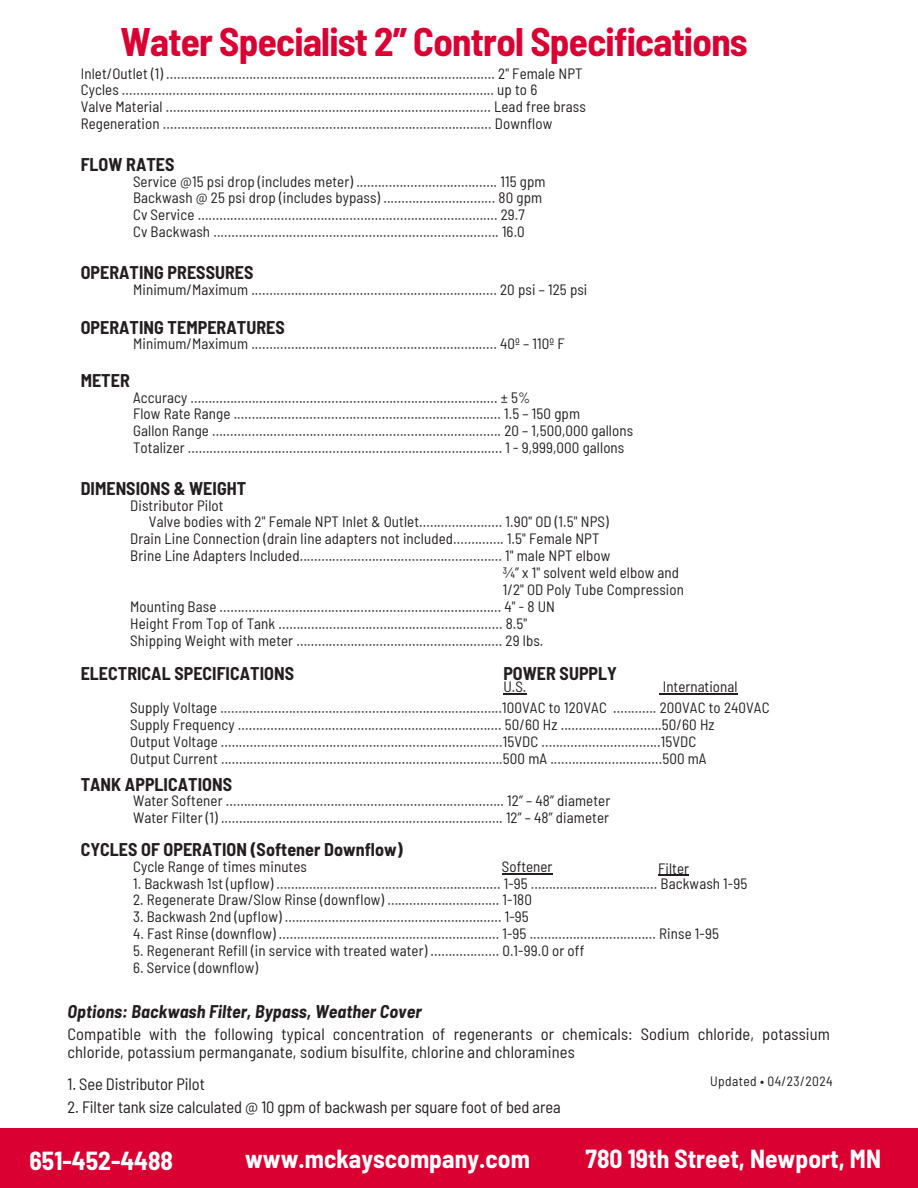
<style>
.page{position:relative;width:918px;height:1188px;background:#fff}
.page>*{position:absolute;margin:0;border:0;box-sizing:border-box;transform-origin:0 0}
.t1{font:700 semi-condensed 39px "Barlow";letter-spacing:-.02em;color:#db0032}
.t2{font:700 semi-condensed 25.5px "Barlow";color:#fff}
.t3{font:700 semi-condensed 18px "Barlow";color:#231f20}
.t4{font:italic 700 semi-condensed 18px "Barlow";letter-spacing:.005em;color:#231f20}
.t5{font:semi-condensed 16.5px/18px "Barlow";letter-spacing:.005em;color:#231f20}
.t6{font:semi-condensed 15px "Barlow";letter-spacing:.005em;color:#231f20}
.t7{font:semi-condensed 13.5px "Barlow";letter-spacing:.025em;color:#231f20}
</style>
<div class="page">
<div style="left:0;top:1128px;width:918px;height:60px;background:#db0032"></div>
<svg style="left:503px;top:693px;width:23px;height:1px"></svg>
<hr style="left:663px;top:693px;width:74px;height:1px;background:#231f20">
<hr style="left:502px;top:874px;width:51px;height:1px;background:#231f20">
<hr style="left:658px;top:875px;width:31px;height:1px;background:#231f20">
<h1 class="t1" style="left:120px;top:17px;width:629px">Water Specialist 2” Control Specifications</h1>
<p class="t6" style="left:81px;top:64px;width:503px">Inlet/Outlet (1) ........................................................................................... 2" Female NPT</p>
<p class="t6" style="left:81px;top:80px;width:458px">Cycles ....................................................................................................... up to 6</p>
<p class="t6" style="left:81px;top:97px;width:507px">Valve Material .......................................................................................... Lead free brass</p>
<p class="t6" style="left:81px;top:114px;width:473px">Regeneration ........................................................................................... Downflow</p>
<p class="t3" style="left:81px;top:153px;width:95px">FLOW RATES</p>
<p class="t6" style="left:133px;top:172px;width:414px">Service @15 psi drop (includes meter) ....................................... 115 gpm</p>
<p class="t6" style="left:133px;top:188px;width:411px">Backwash @ 25 psi drop (includes bypass) ............................... 80 gpm</p>
<p class="t6" style="left:133px;top:205px;width:393px">Cv Service ................................................................................... 29.7</p>
<h3 class="t6" style="left:133px;top:222px;width:393px">Cv Backwash ............................................................................... 16.0</h3>
<p class="t3" style="left:81px;top:261px;width:174px">OPERATING PRESSURES</p>
<p class="t6" style="left:133px;top:280px;width:456px">Minimum/Maximum .................................................................... 20 psi – 125 psi</p>
<p class="t3" style="left:81px;top:316px;width:206px">OPERATING TEMPERATURES</p>
<p class="t6" style="left:133px;top:334px;width:433px">Minimum/Maximum .................................................................... 40º – 110º F</p>
<h4 class="t3" style="left:81px;top:369px;width:51px">METER</h4>
<h3 class="t6" style="left:133px;top:388px;width:399px">Accuracy ..................................................................................... ± 5%</h3>
<p class="t6" style="left:133px;top:404px;width:449px">Flow Rate Range .......................................................................... 1.5 – 150 gpm</p>
<h3 class="t6" style="left:133px;top:421px;width:502px">Gallon Range ................................................................................ 20 – 1,500,000 gallons</h3>
<p class="t6" style="left:133px;top:438px;width:493px">Totalizer ....................................................................................... 1 - 9,999,000 gallons</p>
<p class="t3" style="left:81px;top:477px;width:167px">DIMENSIONS &amp; WEIGHT</p>
<p class="t6" style="left:130px;top:496px;width:95px">Distributor Pilot</p>
<p class="t6" style="left:149px;top:512px;width:461px">Valve bodies with 2" Female NPT Inlet &amp; Outlet....................... 1.90" OD (1.5" NPS)</p>
<p class="t6" style="left:130px;top:529px;width:471px">Drain Line Connection (drain line adapters not included.............. 1.5" Female NPT</p>
<p class="t6" style="left:130px;top:546px;width:482px">Brine Line Adapters Included........................................................ 1" male NPT elbow</p>
<p class="t6" style="left:503px;top:563px;width:178px">¾” x 1" solvent weld elbow and</p>
<p class="t6" style="left:503px;top:580px;width:183px">1/2" OD Poly Tube Compression</p>
<p class="t6" style="left:130px;top:597px;width:426px">Mounting Base .............................................................................. 4" - 8 UN</p>
<p class="t6" style="left:130px;top:614px;width:399px">Height From Top of Tank .............................................................. 8.5"</p>
<h3 class="t6" style="left:130px;top:631px;width:415px">Shipping Weight with meter ......................................................... 29 lbs.</h3>
<p class="t3" style="left:81px;top:662px;width:215px">ELECTRICAL SPECIFICATIONS</p>
<h5 class="t3" style="left:503px;top:662px;width:115px">POWER SUPPLY</h5>
<p class="t6" style="left:503px;top:677px;width:25px">U.S.</p>
<h2 class="t6" style="left:663px;top:677px;width:76px">International</h2>
<h6 class="t6" style="left:130px;top:698px;width:641px">Supply Voltage ..............................................................................100VAC to 120VAC ............ 200VAC to 240VAC</h6>
<p class="t6" style="left:130px;top:715px;width:586px">Supply Frequency ......................................................................... 50/60 Hz ............................50/60 Hz</p>
<h3 class="t6" style="left:130px;top:732px;width:568px">Output Voltage ..............................................................................15VDC .................................15VDC</h3>
<h3 class="t6" style="left:130px;top:749px;width:578px">Output Current ..............................................................................500 mA ...............................500 mA</h3>
<p class="t3" style="left:81px;top:773px;width:153px">TANK APPLICATIONS</p>
<p class="t6" style="left:133px;top:791px;width:479px">Water Softener ............................................................................. 12” – 48” diameter</p>
<p class="t6" style="left:133px;top:808px;width:478px">Water Filter (1) .............................................................................. 12” – 48” diameter</p>
<p class="t3" style="left:81px;top:838px;width:323px">CYCLES OF OPERATION (Softener Downflow)</p>
<h3 class="t6" style="left:133px;top:857px;width:176px">Cycle Range of times minutes</h3>
<p class="t6" style="left:133px;top:874px;width:616px">1. Backwash 1st (upflow) .............................................................. 1-95 ................................... Backwash 1-95</p>
<p class="t6" style="left:133px;top:890px;width:401px">2. Regenerate Draw/Slow Rinse (downflow) ............................... 1-180</p>
<p class="t6" style="left:133px;top:907px;width:397px">3. Backwash 2nd (upflow) ............................................................ 1-95</p>
<p class="t6" style="left:133px;top:924px;width:587px">4. Fast Rinse (downflow) ............................................................. 1-95 ................................... Rinse 1-95</p>
<h3 class="t6" style="left:133px;top:941px;width:453px">5. Regenerant Refill (in service with treated water) ................... 0.1-99.0 or off</h3>
<p class="t6" style="left:133px;top:958px;width:126px">6. Service (downflow)</p>
<h2 class="t6" style="left:502px;top:857px;width:52px">Softener</h2>
<h2 class="t6" style="left:658px;top:859px;width:32px">Filter</h2>
<p class="t4" style="left:68px;top:1000px;width:356px">Options: Backwash Filter, Bypass, Weather Cover</p>
<p class="t5" style="left:68px;top:1025px;width:764px">Compatible with the following typical concentration of regenerants or chemicals: Sodium chloride, potassium chloride, potassium permanganate, sodium bisulfite, chlorine and chloramines</p>
<p class="t5" style="left:68px;top:1075px;width:139px">1. See Distributor Pilot</p>
<p class="t5" style="left:68px;top:1097px;width:495px">2. Filter tank size calculated @ 10 gpm of backwash per square foot of bed area</p>
<p class="t7" style="left:710px;top:1073px;width:124px">Updated • 04/23/2024</p>
<h5 class="t2" style="left:30px;top:1144px;width:145px">651-452-4488</h5>
<h4 class="t2" style="left:245px;top:1143px;width:286px">www.mckayscompany.com</h4>
<p class="t2" style="left:586px;top:1143px;width:297px">780 19th Street, Newport, MN</p>
</div>
